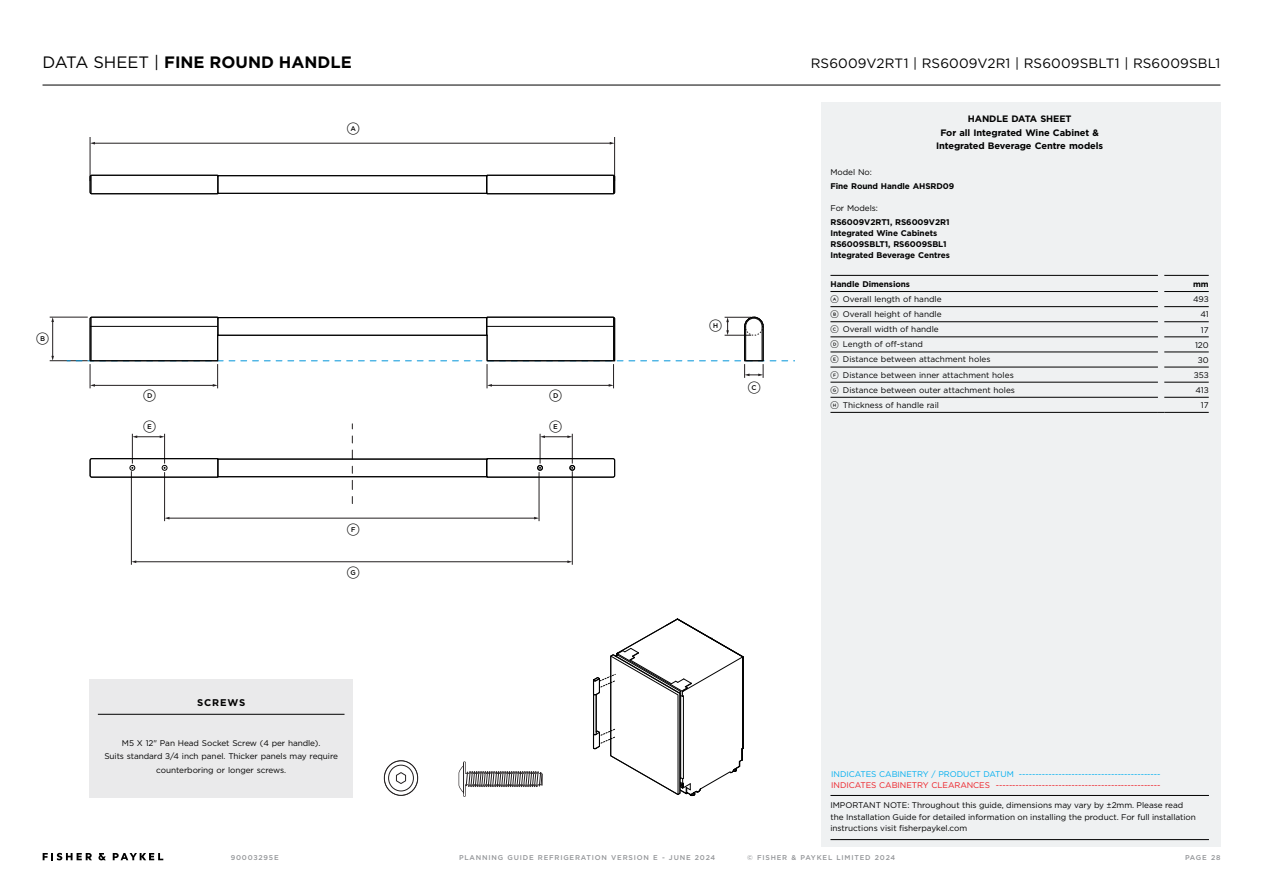
<style>
.page{position:relative;width:1263px;height:893px;background:#fff}
.page>*{position:absolute;margin:0;border:0;box-sizing:border-box;transform-origin:0 0}
.t1{font:700 16.5px "Gotham";color:#000}
.t2{font:13.5px "Gotham";letter-spacing:.01em;color:#000}
.t3{font:500 12.9px "Gotham FP Nos";color:#000}
.t4{font:700 9.75px "Gotham";letter-spacing:.085em;color:#000}
.t5{font:700 9.3px/13.5px "Gotham";letter-spacing:-.01em;color:#000;text-align:center}
.t6{font:8.25px/11.2px "Gotham";letter-spacing:-.005em;color:#000}
.t7{font:700 8.25px/11.2px "Gotham";letter-spacing:-.01em;color:#000}
.t8{font:8.25px "Gotham";letter-spacing:-.01em;color:#ed1d24}
.t9{font:8.25px "Gotham";letter-spacing:-.01em;color:#00aeef}
.t10{font:500 6.9px "Gotham";letter-spacing:.115em;color:#939598}
.s1{font-weight:400}
.s2{font-family:"Gotham FP Nos";font-weight:500}
</style>
<div class="page">
<hr style="left:43px;top:85px;width:1177px;height:1px;background:#000">
<div style="left:821px;top:102px;width:399px;height:744px;background:#eff1f2"></div>
<hr style="left:830px;top:795px;width:379px;height:1px;background:#000">
<hr style="left:830px;top:839px;width:379px;height:1px;background:#000">
<svg style="left:43px;top:853px;width:49px;height:7px"></svg>
<svg style="left:98px;top:853px;width:8px;height:7px"></svg>
<svg style="left:113px;top:853px;width:50px;height:7px"></svg>
<hr style="left:614px;top:137px;width:1px;height:44px;background:#231f20">
<hr style="left:90px;top:137px;width:1px;height:44px;background:#231f20">
<hr style="left:94px;top:143px;width:517px;height:1px;background:#231f20">
<hr style="left:539px;top:472px;width:1px;height:49px;background:#231f20">
<hr style="left:164px;top:472px;width:1px;height:49px;background:#231f20">
<hr style="left:169px;top:518px;width:366px;height:1px;background:#231f20">
<hr style="left:572px;top:471px;width:1px;height:94px;background:#231f20">
<hr style="left:131px;top:471px;width:1px;height:94px;background:#231f20">
<hr style="left:135px;top:561px;width:433px;height:1px;background:#231f20">
<svg style="left:131px;top:560px;width:5px;height:3px"></svg>
<svg style="left:567px;top:560px;width:5px;height:3px"></svg>
<hr style="left:50px;top:360px;width:38px;height:1px;background:#231f20">
<hr style="left:50px;top:317px;width:38px;height:1px;background:#231f20">
<hr style="left:52px;top:321px;width:1px;height:36px;background:#231f20">
<svg style="left:51px;top:317px;width:3px;height:5px"></svg>
<svg style="left:89px;top:175px;width:527px;height:20px"></svg>
<svg style="left:67px;top:316px;width:727px;height:72px"></svg>
<svg style="left:89px;top:424px;width:527px;height:81px"></svg>
<svg style="left:593px;top:618px;width:151px;height:178px"></svg>
<svg style="left:383px;top:760px;width:36px;height:36px"></svg>
<svg style="left:459px;top:761px;width:84px;height:36px"></svg>
<hr style="left:463px;top:763px;width:1px;height:30px;background:#231f20">
<hr style="left:830px;top:275px;width:328px;height:1px;background:#000">
<hr style="left:1164px;top:275px;width:45px;height:1px;background:#000">
<hr style="left:830px;top:306px;width:328px;height:1px;background:#000">
<hr style="left:830px;top:321px;width:328px;height:1px;background:#000">
<hr style="left:830px;top:337px;width:328px;height:1px;background:#000">
<hr style="left:830px;top:352px;width:328px;height:1px;background:#000">
<hr style="left:830px;top:367px;width:328px;height:1px;background:#000">
<hr style="left:830px;top:382px;width:328px;height:1px;background:#000">
<hr style="left:830px;top:397px;width:328px;height:1px;background:#000">
<hr style="left:830px;top:412px;width:328px;height:1px;background:#000">
<hr style="left:1164px;top:306px;width:45px;height:1px;background:#000">
<hr style="left:1164px;top:321px;width:45px;height:1px;background:#000">
<hr style="left:1164px;top:337px;width:45px;height:1px;background:#000">
<hr style="left:1164px;top:352px;width:45px;height:1px;background:#000">
<hr style="left:1164px;top:367px;width:45px;height:1px;background:#000">
<hr style="left:1164px;top:382px;width:45px;height:1px;background:#000">
<hr style="left:1164px;top:397px;width:45px;height:1px;background:#000">
<hr style="left:1164px;top:412px;width:45px;height:1px;background:#000">
<hr style="left:830px;top:291px;width:328px;height:1px;background:#000">
<hr style="left:1164px;top:291px;width:45px;height:1px;background:#000">
<div style="left:89px;top:679px;width:264px;height:119px;background:#eaeaeb"></div>
<hr style="left:98px;top:714px;width:246px;height:1px;background:#000">
<h1 class="t1" style="left:43px;top:51px;width:311px"><span class="s1">DATA SHEET |</span> FINE ROUND HANDLE</h1>
<h2 class="t2" style="left:811px;top:55px;width:411px">RS6009V2RT1 | RS6009V2R1 | RS6009SBLT1 | RS6009SBL1</h2>
<h3 class="t3" style="left:36px;top:333px;width:14px">B</h3>
<h3 class="t3" style="left:347px;top:123px;width:14px">A</h3>
<h3 class="t3" style="left:143px;top:389px;width:14px">D</h3>
<h3 class="t3" style="left:143px;top:420px;width:14px">E</h3>
<h3 class="t3" style="left:347px;top:524px;width:14px">F</h3>
<h3 class="t3" style="left:347px;top:566px;width:14px">G</h3>
<p class="t4" style="left:197px;top:696px;width:50px">SCREWS</p>
<p class="t6" style="left:104px;top:736px;width:235px;line-height:13.5px;text-align:center">M5 X 12" Pan Head Socket Screw (4 per handle).<br>Suits standard 3/4 inch panel. Thicker panels may require counterboring or longer screws.</p>
<h3 class="t3" style="left:549px;top:389px;width:14px">D</h3>
<h3 class="t3" style="left:549px;top:420px;width:14px">E</h3>
<h3 class="t3" style="left:709px;top:320px;width:14px">H</h3>
<h3 class="t3" style="left:748px;top:381px;width:14px">C</h3>
<p class="t5" style="left:936px;top:112px;width:169px">HANDLE DATA SHEET<br>For all Integrated Wine Cabinet &amp;<br>Integrated Beverage Centre models</p>
<p class="t6" style="left:830px;top:167px;width:43px">Model No:</p>
<p class="t7" style="left:830px;top:180px;width:125px">Fine Round Handle AHSRD09</p>
<p class="t6" style="left:830px;top:202px;width:49px">For Models:</p>
<p class="t7" style="left:830px;top:216px;width:121px">RS6009V2RT1, RS6009V2R1<br>Integrated Wine Cabinets<br>RS6009SBLT1, RS6009SBL1<br>Integrated Beverage Centres</p>
<p class="t7" style="left:830px;top:279px;width:81px">Handle Dimensions</p>
<p class="t7" style="left:1193px;top:279px;width:17px">mm</p>
<p class="t6" style="left:830px;top:293px;width:113px"><span class="s2">A</span> Overall length of handle</p>
<p class="t6" style="left:1193px;top:294px;width:17px">493</p>
<p class="t6" style="left:830px;top:308px;width:113px"><span class="s2">B</span> Overall height of handle</p>
<p class="t6" style="left:1200px;top:309px;width:10px">41</p>
<p class="t6" style="left:830px;top:323px;width:110px"><span class="s2">C</span> Overall width of handle</p>
<p class="t6" style="left:1201px;top:324px;width:9px">17</p>
<p class="t6" style="left:830px;top:339px;width:94px"><span class="s2">D</span> Length of off-stand</p>
<p class="t6" style="left:1195px;top:339px;width:15px">120</p>
<p class="t6" style="left:830px;top:354px;width:161px"><span class="s2">E</span> Distance between attachment holes</p>
<p class="t6" style="left:1198px;top:354px;width:12px">30</p>
<p class="t6" style="left:830px;top:369px;width:185px"><span class="s2">F</span> Distance between inner attachment holes</p>
<p class="t6" style="left:1194px;top:369px;width:16px">353</p>
<p class="t6" style="left:830px;top:384px;width:186px"><span class="s2">G</span> Distance between outer attachment holes</p>
<p class="t6" style="left:1195px;top:384px;width:15px">413</p>
<p class="t6" style="left:830px;top:399px;width:110px"><span class="s2">H</span> Thickness of handle rail</p>
<p class="t6" style="left:1201px;top:399px;width:9px">17</p>
<p class="t9" style="left:831px;top:769px;width:331px">INDICATES CABINETRY / PRODUCT DATUM -------------------------------------------</p>
<p class="t8" style="left:831px;top:780px;width:331px">INDICATES CABINETRY CLEARANCES --------------------------------------------------</p>
<p class="t6" style="left:830px;top:800px;width:367px">IMPORTANT NOTE: Throughout this guide, dimensions may vary by ±2mm. Please read the Installation Guide for detailed information on installing the product. For full installation instructions visit fisherpaykel.com</p>
<p class="t10" style="left:231px;top:853px;width:50px">90003295E</p>
<p class="t10" style="left:1185px;top:853px;width:37px">PAGE 28</p>
<p class="t10" style="left:459px;top:853px;width:258px">PLANNING GUIDE REFRIGERATION VERSION E - JUNE 2024</p>
<p class="t10" style="left:747px;top:853px;width:150px">© FISHER &amp; PAYKEL LIMITED 2024</p>
</div>
